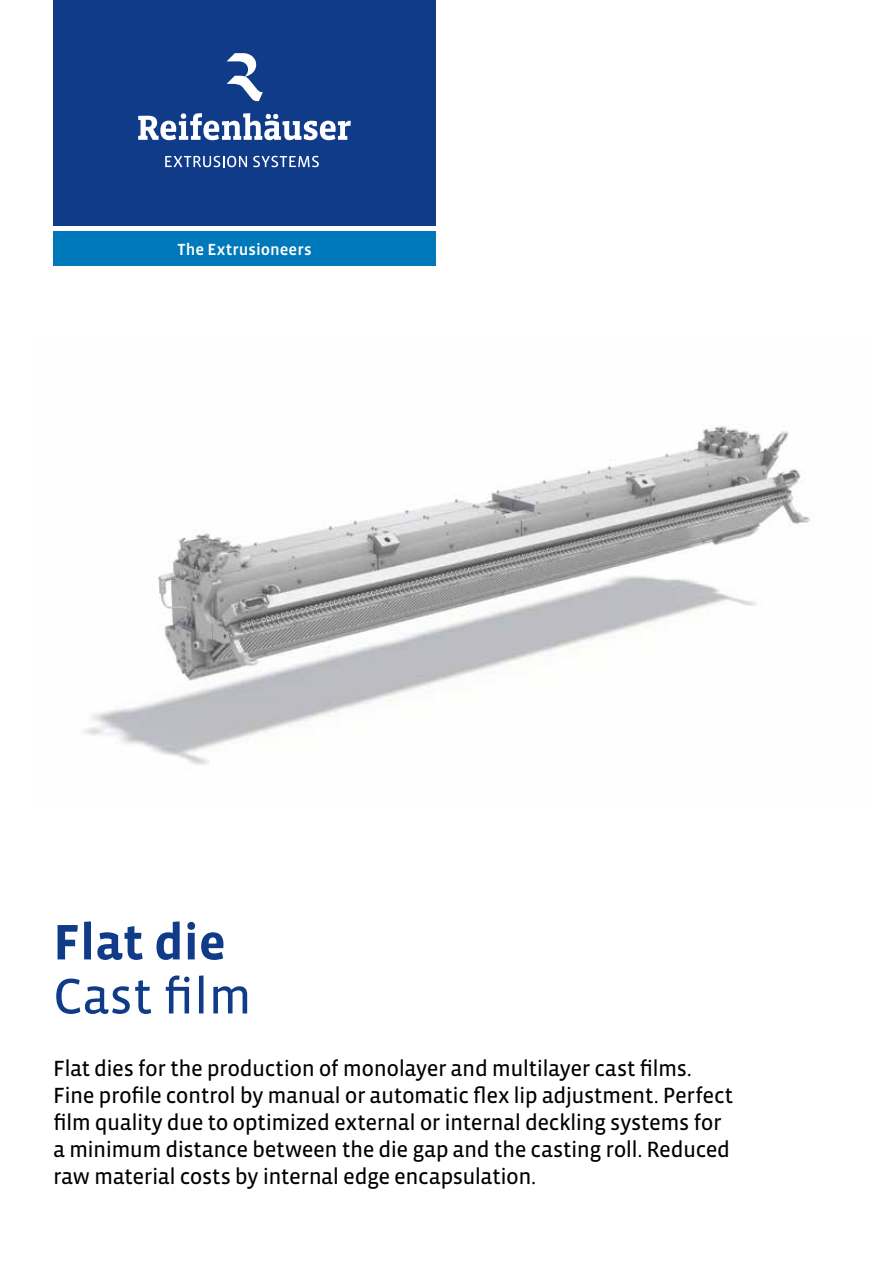
<style>
.page{position:relative;width:893px;height:1263px;background:#fff}
.page>*{position:absolute;margin:0;border:0;box-sizing:border-box;transform-origin:0 0}
.t1{font:51px "Vista Sans OT";color:#0f3b89}
.t2{font:700 51px "Vista Sans OT";color:#0f3b89}
.t3{font:22.5px/27px "Vista Sans OT";letter-spacing:-.02em;color:#000}
.t4{font:500 16.5px "Vista Sans OT";color:#fff}
</style>
<div class="page">
<div style="left:53px;top:232px;width:383px;height:34px;background:#0079ba"></div>
<div style="left:53px;top:0;width:383px;height:225px;background:#0f3b89"></div>
<svg style="left:227px;top:53px;width:36px;height:49px"></svg>
<svg style="left:138px;top:113px;width:213px;height:27px"></svg>
<svg style="left:165px;top:156px;width:82px;height:11px"></svg>
<svg style="left:253px;top:156px;width:66px;height:11px"></svg>
<img style="left:84px;top:426px;width:727px;height:339px">
<p class="t4" style="left:177px;top:241px;width:136px">The Extrusioneers</p>
<h1 class="t2" style="left:53px;top:916px;width:174px">Flat die</h1>
<h1 class="t1" style="left:53px;top:970px;width:200px">Cast film</h1>
<p class="t3" style="left:53px;top:1056px;width:681px">Flat dies for the production of monolayer and multilayer cast films.<br>Fine profile control by manual or automatic flex lip adjustment. Perfect film quality due to optimized external or internal deckling systems for a minimum distance between the die gap and the casting roll. Reduced raw material costs by internal edge encapsulation.</p>
</div>
